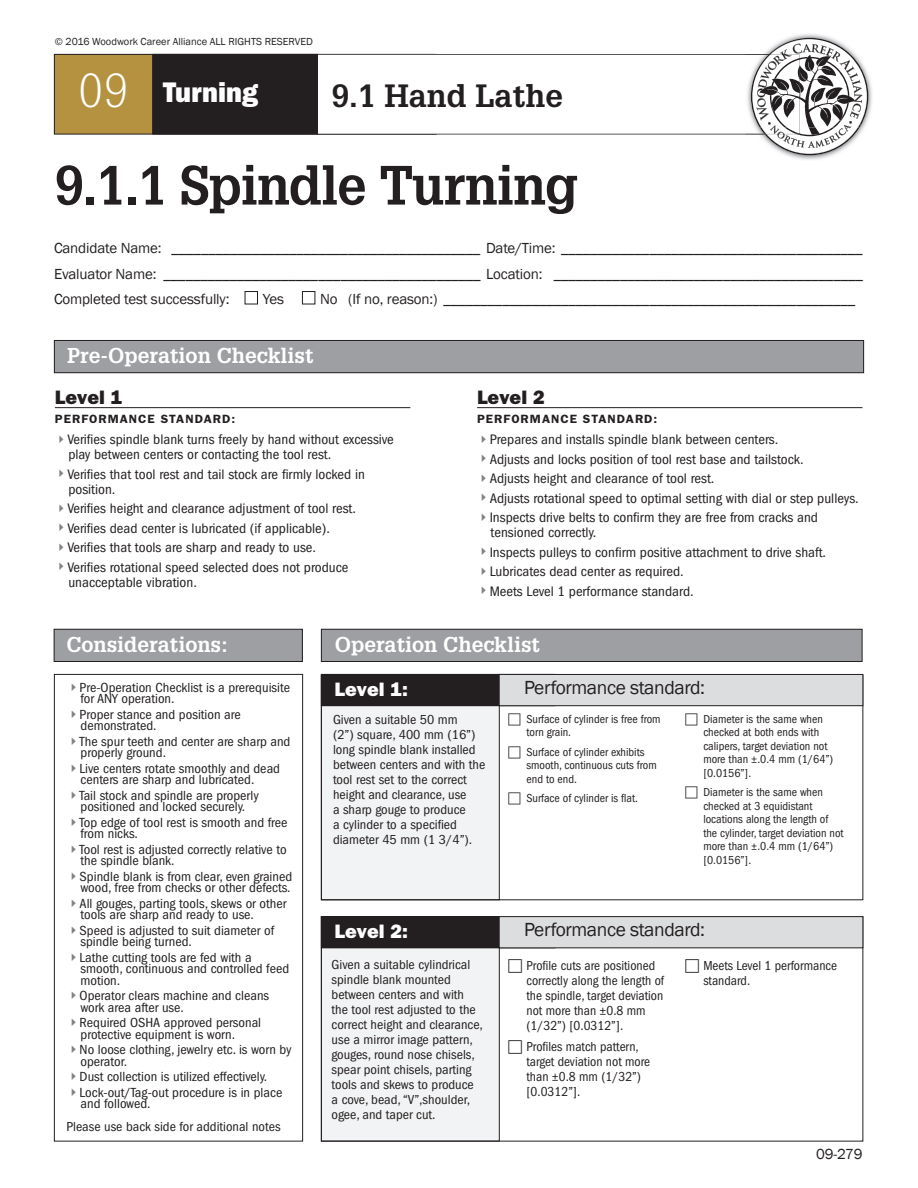
<style>
.page{position:relative;width:918px;height:1188px;background:#fff}
.page>*{position:absolute;margin:0;border:0;box-sizing:border-box;transform-origin:0 0}
.t1{font:700 54px "Glypha";letter-spacing:-.02em;color:#231f20}
.t2{font:700 31.5px "Glypha";color:#231f20}
.t3{font:800 28.5px "Franklin Gothic";color:#fff;scale:.96 1}
.t4{font:700 21px "Glypha";color:#fff}
.t5{font:19.5px "Franklin Gothic";letter-spacing:-.02em;color:#231f20}
.t6{font:800 19.5px "Franklin Gothic";color:#fff}
.t7{font:800 19.5px "Franklin Gothic";color:#231f20}
.t8{font:15px/25.5px "Franklin Gothic";letter-spacing:-.01em;color:#231f20;text-align:justify}
.t9{font:condensed 14.25px/19.5px "Franklin Gothic";color:#231f20;scale:1.05 1}
.t10{font:condensed 13.65px/11.2px "Franklin Gothic";color:#231f20;scale:1.05 1}
.t11{font:condensed 13.5px/15px "Franklin Gothic";color:#231f20;scale:1.05 1}
.t12{font:condensed 13.5px/15px "Franklin Gothic";color:#231f20}
.t13{font:condensed 12px/13.5px "Franklin Gothic";color:#231f20}
.t14{font:600 12px "Franklin Gothic";letter-spacing:.08em;color:#231f20;scale:1.05 1}
.t15{font:10.5px "Franklin Gothic";color:#231f20}
.s1{font-family:"Glypha";font-weight:300;font-size:46.5px}
</style>
<div class="page">
<div style="left:321px;top:917px;width:178px;height:224px;background:#f2f3f4"></div>
<div style="left:321px;top:675px;width:178px;height:225px;background:#f2f3f4"></div>
<div style="left:321px;top:674px;width:234px;height:32px;background:#231f20"></div>
<div style="left:321px;top:917px;width:234px;height:31px;background:#231f20"></div>
<div style="left:321px;top:916px;width:234px;height:32px;border:1px solid #231f20"></div>
<div style="left:499px;top:674px;width:364px;height:32px;background:#dcdddf"></div>
<div style="left:499px;top:674px;width:364px;height:32px;border:1px solid #231f20"></div>
<div style="left:499px;top:917px;width:364px;height:31px;background:#dcdddf"></div>
<div style="left:499px;top:916px;width:364px;height:32px;border:1px solid #231f20"></div>
<div style="left:54px;top:340px;width:810px;height:33px;background:#9d9fa2"></div>
<div style="left:54px;top:340px;width:810px;height:33px;border:1px solid #231f20"></div>
<div style="left:321px;top:629px;width:541px;height:32px;background:#9d9fa2"></div>
<div style="left:321px;top:629px;width:541px;height:33px;border:1px solid #231f20"></div>
<div style="left:54px;top:629px;width:248px;height:32px;background:#9d9fa2"></div>
<div style="left:54px;top:629px;width:249px;height:33px;border:1px solid #231f20"></div>
<div style="left:153px;top:54px;width:165px;height:80px;background:#231f20"></div>
<div style="left:245px;top:291px;width:13px;height:13px;border:1px solid #231f20"></div>
<div style="left:302px;top:291px;width:13px;height:13px;border:1px solid #231f20"></div>
<img style="left:786px;top:34px;width:86px;height:126px">
<img style="left:774px;top:67px;width:94px;height:88px">
<img style="left:776px;top:38px;width:84px;height:6px">
<svg style="left:317px;top:44px;width:545px;height:104px"></svg>
<div style="left:54px;top:674px;width:249px;height:468px;border:1px solid #231f20"></div>
<div style="left:54px;top:54px;width:99px;height:80px;background:#b5923f"></div>
<div style="left:54px;top:54px;width:99px;height:80px;border:1px solid #231f20"></div>
<hr style="left:55px;top:407px;width:355px;height:1px;background:#231f20">
<hr style="left:477px;top:407px;width:385px;height:1px;background:#231f20">
<p class="t15" style="left:55px;top:35px;width:260px">© 2016 Woodwork Career Alliance ALL RIGHTS RESERVED</p>
<h3 class="t3" style="left:79px;top:75px;width:188px"><span class="s1">09</span> Turning</h3>
<h2 class="t2" style="left:332px;top:77px;width:233px">9.1 Hand Lathe</h2>
<h1 class="t1" style="left:55px;top:152px;width:525px">9.1.1 Spindle Turning</h1>
<p class="t8" style="left:54px;top:235px;width:810px">Candidate Name: __________________________________________ Date/Time: _________________________________________ Evaluator Name: _____________________ ______________________ Location: __________________________________________ Completed test successfully:</p>
<p class="t8" style="left:263px;top:286px;width:23px">Yes</p>
<p class="t8" style="left:320px;top:286px;width:537px">No (If no, reason:) ________________________________________________________</p>
<h3 class="t4" style="left:67px;top:343px;width:248px">Pre-Operation Checklist</h3>
<h3 class="t7" style="left:55px;top:386px;width:69px">Level 1</h3>
<p class="t14" style="left:55px;top:412px;width:173px">PERFORMANCE STANDARD:</p>
<p class="t9" style="left:67px;top:432px;width:312px;line-height:15px">Verifies spindle blank turns freely by hand without excessive play between centers or contacting the tool rest.</p>
<p class="t9" style="left:67px;top:466px;width:285px;line-height:15px">Verifies that tool rest and tail stock are firmly locked in position.</p>
<p class="t9" style="left:67px;top:499px;width:276px">Verifies height and clearance adjustment of tool rest.<br>Verifies dead center is lubricated (if applicable).<br>Verifies that tools are sharp and ready to use.<br>Verifies rotational speed selected does not produce</p>
<p class="t9" style="left:68px;top:572px;width:124px">unacceptable vibration.</p>
<h3 class="t7" style="left:477px;top:386px;width:69px">Level 2</h3>
<p class="t14" style="left:477px;top:412px;width:173px">PERFORMANCE STANDARD:</p>
<p class="t9" style="left:490px;top:430px;width:353px">Prepares and installs spindle blank between centers.<br>Adjusts and locks position of tool rest base and tailstock.<br>Adjusts height and clearance of tool rest.<br>Adjusts rotational speed to optimal setting with dial or step pulleys.<br>Inspects drive belts to confirm they are free from cracks and</p>
<p class="t9" style="left:490px;top:523px;width:322px">tensioned correctly.<br>Inspects pulleys to confirm positive attachment to drive shaft.<br>Lubricates dead center as required.<br>Meets Level 1 performance standard.</p>
<h3 class="t4" style="left:66px;top:631px;width:163px">Considerations:</h3>
<h3 class="t4" style="left:335px;top:631px;width:207px">Operation Checklist</h3>
<p class="t10" style="left:80px;top:682px;width:202px">Pre-Operation Checklist is a prerequisite for ANY operation.</p>
<p class="t10" style="left:80px;top:709px;width:155px">Proper stance and position are demonstrated.</p>
<p class="t10" style="left:80px;top:736px;width:202px">The spur teeth and center are sharp and properly ground.</p>
<p class="t10" style="left:80px;top:763px;width:192px">Live centers rotate smoothly and dead centers are sharp and lubricated.</p>
<p class="t10" style="left:80px;top:790px;width:172px">Tail stock and spindle are properly positioned and locked securely.</p>
<p class="t10" style="left:80px;top:817px;width:200px">Top edge of tool rest is smooth and free from nicks.</p>
<p class="t10" style="left:80px;top:844px;width:199px">Tool rest is adjusted correctly relative to the spindle blank.</p>
<p class="t10" style="left:80px;top:871px;width:204px">Spindle blank is from clear, even grained wood, free from checks or other defects.</p>
<p class="t10" style="left:80px;top:898px;width:198px">All gouges, parting tools, skews or other tools are sharp and ready to use.</p>
<p class="t10" style="left:80px;top:925px;width:187px">Speed is adjusted to suit diameter of spindle being turned.</p>
<p class="t10" style="left:80px;top:952px;width:201px">Lathe cutting tools are fed with a smooth, continuous and controlled feed motion.</p>
<p class="t10" style="left:80px;top:990px;width:182px">Operator clears machine and cleans work area after use.</p>
<p class="t10" style="left:80px;top:1017px;width:174px">Required OSHA approved personal protective equipment is worn.</p>
<p class="t10" style="left:80px;top:1044px;width:203px">No loose clothing, jewelry etc. is worn by operator.</p>
<p class="t10" style="left:80px;top:1069px;width:195px;line-height:15.8px">Dust collection is utilized effectively.<br>Lock-out/Tag-out procedure is in place</p>
<p class="t10" style="left:81px;top:1098px;width:68px">and followed.</p>
<p class="t11" style="left:66px;top:1120px;width:205px">Please use back side for additional notes</p>
<h3 class="t6" style="left:334px;top:677px;width:75px">Level 1:</h3>
<p class="t11" style="left:333px;top:712px;width:147px">Given a suitable 50 mm<br>(2”) square, 400 mm (16”) long spindle blank installed between centers and with the tool rest set to the correct height and clearance, use<br>a sharp gouge to produce<br>a cylinder to a specified diameter 45 mm (1 3/4”).</p>
<h3 class="t6" style="left:334px;top:920px;width:75px">Level 2:</h3>
<p class="t11" style="left:332px;top:958px;width:146px">Given a suitable cylindrical spindle blank mounted between centers and with the tool rest adjusted to the correct height and clearance, use a mirror image pattern, gouges, round nose chisels, spear point chisels, parting tools and skews to produce a cove, bead, “V”,shoulder, ogee, and taper cut.</p>
<h3 class="t5" style="left:524px;top:676px;width:183px">Performance standard:</h3>
<p class="t13" style="left:526px;top:712px;width:136px">Surface of cylinder is free from torn grain.</p>
<p class="t13" style="left:526px;top:745px;width:132px">Surface of cylinder exhibits smooth, continuous cuts from end to end.</p>
<p class="t13" style="left:526px;top:792px;width:113px">Surface of cylinder is flat.</p>
<p class="t13" style="left:703px;top:712px;width:131px">Diameter is the same when checked at both ends with calipers, target deviation not more than ±.0.4 mm (1/64”) [0.0156”].</p>
<p class="t13" style="left:703px;top:786px;width:142px">Diameter is the same when checked at 3 equidistant locations along the length of the cylinder, target deviation not more than ±.0.4 mm (1/64”) [0.0156”].</p>
<h3 class="t5" style="left:524px;top:919px;width:183px">Performance standard:</h3>
<p class="t12" style="left:526px;top:958px;width:139px">Profile cuts are positioned correctly along the length of the spindle, target deviation not more than ±0.8 mm (1/32”) [0.0312”].</p>
<p class="t12" style="left:526px;top:1039px;width:125px">Profiles match pattern, target deviation not more than ±0.8 mm (1/32”) [0.0312”].</p>
<p class="t12" style="left:703px;top:958px;width:135px">Meets Level 1 performance standard.</p>
<p class="t8" style="left:816px;top:1141px;width:48px">09-279</p>
</div>
